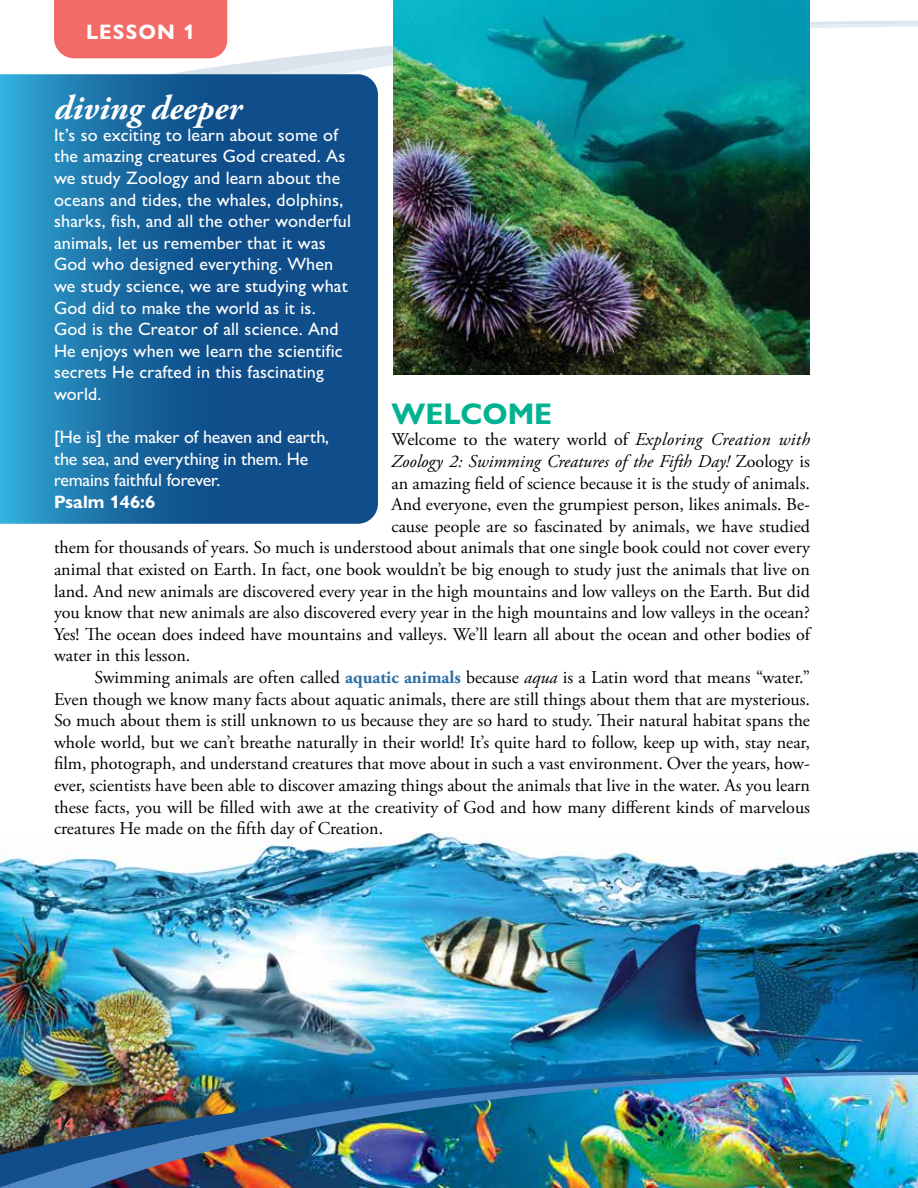
<style>
.page{position:relative;width:918px;height:1188px;background:#fff}
.page>*{position:absolute;margin:0;border:0;box-sizing:border-box;transform-origin:0 0}
.t1{font:italic 700 34.5px "Adobe Garamond Pro";color:#fff}
.t2{font:700 30px "Gill Sans Nova";color:#00b290}
.t3{font:700 21px "Gill Sans Nova";letter-spacing:.05em;color:#fff}
.t4{font:18px "Adobe Garamond Pro";color:#000}
.t5{font:500 18px/21.6px "Gill Sans Nova";letter-spacing:.01em;color:#fff}
.t6{font:500 18px/21.6px "Gill Sans Nova";letter-spacing:-.01em;color:#fff}
.t7{font:italic 18px "Adobe Garamond Pro";color:#000}
.t8{font:700 18px "Gill Sans Nova";color:#fff}
.t9{font:700 18px "Gill Sans Nova";color:#f26b67}
.s1{font-style:italic}
.s2{font-style:normal}
.s3{font-weight:700;color:#2d6ea4}
</style>
<div class="page">
<svg style="left:71px;top:24px;width:847px;height:50px"></svg>
<img style="left:0;top:833px;width:918px;height:236px">
<svg style="left:0;top:74px;width:378px;height:450px;background:#196ba2"></svg>
<img style="left:393px;top:0;width:417px;height:375px">
<img style="left:0;top:1069px;width:918px;height:3px">
<img style="left:0;top:1072px;width:918px;height:116px">
<div style="left:54px;top:0;width:173px;height:58px;background:#f26b67"></div>
<p class="t3" style="left:86px;top:19px;width:111px">LESSON 1</p>
<h1 class="t1" style="left:54px;top:88px;width:189px">diving deeper</h1>
<p class="t5" style="left:54px;top:124px;width:299px">It’s so exciting to learn about some of the amazing creatures God created. As we study Zoology and learn about the oceans and tides, the whales, dolphins, sharks, fish, and all the other wonderful animals, let us remember that it was God who designed everything. When we study science, we are studying what God did to make the world as it is.<br>God is the Creator of all science. And He enjoys when we learn the scientific secrets He crafted in this fascinating world.</p>
<p class="t6" style="left:54px;top:426px;width:277px">[He is] the maker of heaven and earth, the sea, and everything in them. He remains faithful forever.</p>
<p class="t8" style="left:54px;top:491px;width:103px">Psalm 146:6</p>
<h2 class="t2" style="left:392px;top:395px;width:162px">WELCOME</h2>
<p class="t4" style="left:392px;top:429px;width:420px">Welcome to the watery world of <span class="s1">Exploring Creation with</span></p>
<p class="t7" style="left:392px;top:451px;width:420px">Zoology 2: Swimming Creatures of the Fifth Day! <span class="s2">Zoology is</span></p>
<p class="t4" style="left:392px;top:472px;width:420px">an amazing field of science because it is the study of animals.</p>
<p class="t4" style="left:392px;top:494px;width:420px">And everyone, even the grumpiest person, likes animals. Be-</p>
<p class="t4" style="left:392px;top:515px;width:420px">cause people are so fascinated by animals, we have studied</p>
<p class="t4" style="left:54px;top:537px;width:757px">them for thousands of years. So much is understood about animals that one single book could not cover every</p>
<p class="t4" style="left:54px;top:559px;width:757px">animal that existed on Earth. In fact, one book wouldn’t be big enough to study just the animals that live on</p>
<p class="t4" style="left:54px;top:580px;width:757px">land. And new animals are discovered every year in the high mountains and low valleys on the Earth. But did</p>
<p class="t4" style="left:54px;top:602px;width:757px">you know that new animals are also discovered every year in the high mountains and low valleys in the ocean?</p>
<p class="t4" style="left:54px;top:623px;width:758px">Yes! The ocean does indeed have mountains and valleys. We’ll learn all about the ocean and other bodies of</p>
<p class="t4" style="left:54px;top:645px;width:138px">water in this lesson.</p>
<p class="t4" style="left:94px;top:667px;width:717px">Swimming animals are often called <span class="s3">aquatic animals</span> because <span class="s1">aqua</span> is a Latin word that means “water.”</p>
<p class="t4" style="left:54px;top:688px;width:758px">Even though we know many facts about aquatic animals, there are still things about them that are mysterious.</p>
<p class="t4" style="left:54px;top:710px;width:758px">So much about them is still unknown to us because they are so hard to study. Their natural habitat spans the</p>
<p class="t4" style="left:54px;top:731px;width:758px">whole world, but we can’t breathe naturally in their world! It’s quite hard to follow, keep up with, stay near,</p>
<p class="t4" style="left:54px;top:753px;width:757px">film, photograph, and understand creatures that move about in such a vast environment. Over the years, how-</p>
<p class="t4" style="left:54px;top:775px;width:758px">ever, scientists have been able to discover amazing things about the animals that live in the water. As you learn</p>
<p class="t4" style="left:54px;top:796px;width:758px">these facts, you will be filled with awe at the creativity of God and how many different kinds of marvelous</p>
<p class="t4" style="left:54px;top:818px;width:331px">creatures He made on the fifth day of Creation.</p>
<p class="t9" style="left:54px;top:1113px;width:22px">14</p>
</div>
